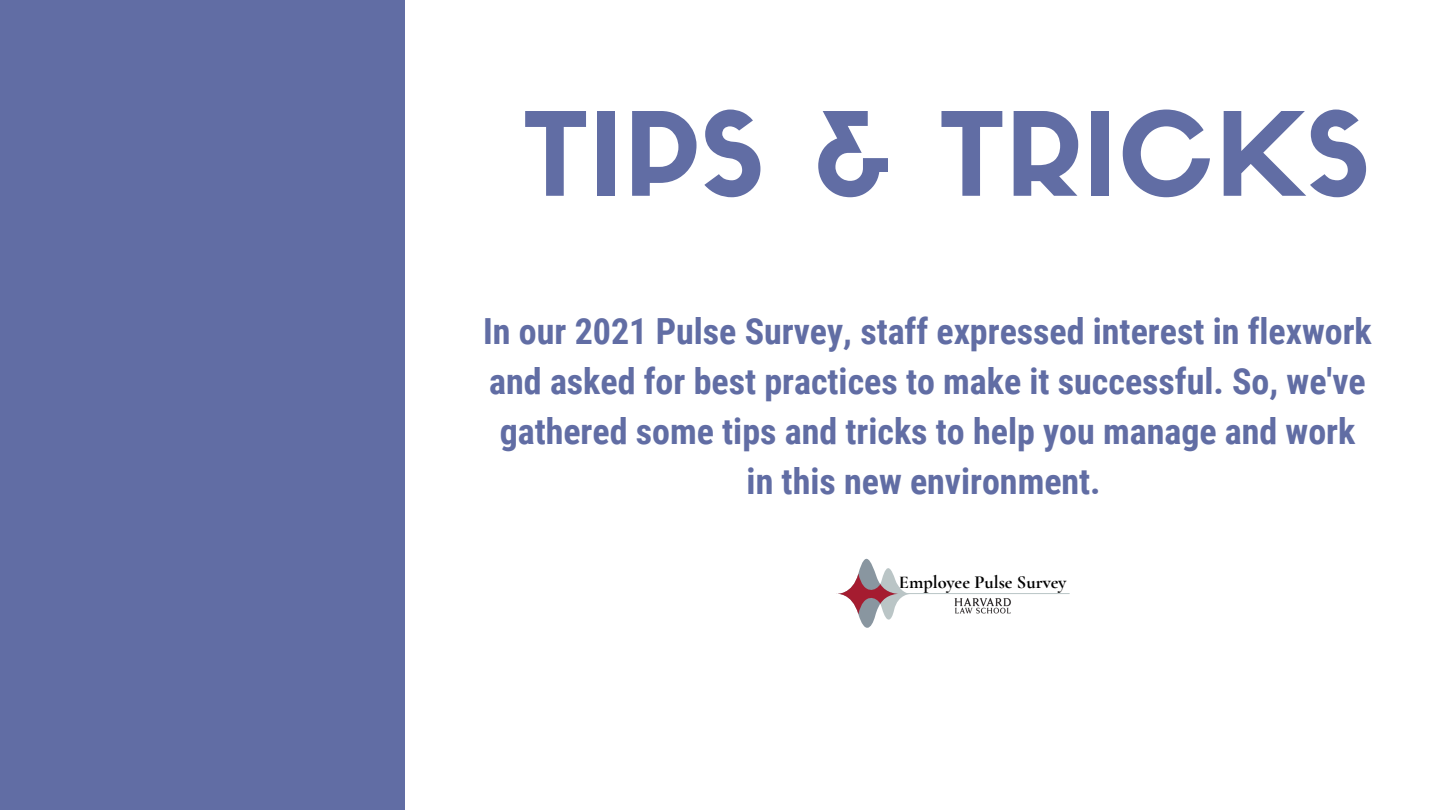
<style>
.page{position:relative;width:1440px;height:810px;background:#fff}
.page>*{position:absolute;margin:0;border:0;box-sizing:border-box;transform-origin:0 0}
.t1{font:113.8px "Sifonn Basic";letter-spacing:.01em;color:#616da4}
.t2{font:700 36px/50.2px "Roboto Condensed";color:#616da4;text-align:center}
.t3{font:700 18.4px "Cormorant Garamond";color:#000}
</style>
<div class="page">
<div style="left:0;top:0;width:405px;height:810px;background:#616da4"></div>
<svg style="left:836px;top:559px;width:73px;height:69px"></svg>
<img style="left:954px;top:598px;width:57px;height:16px">
<hr style="left:907px;top:593px;width:162px;height:1px;background:#bac5c6">
<h1 class="t1" style="left:523px;top:110px;width:848px">TIPS &amp; TRICKS</h1>
<p class="t2" style="left:483px;top:306px;width:890px">In our 2021 Pulse Survey, staff expressed interest in flexwork and asked for best practices to make it successful. So, we've gathered some tips and tricks to help you manage and work in this new environment.</p>
<p class="t3" style="left:899px;top:571px;width:169px">Employee Pulse Survey</p>
</div>
